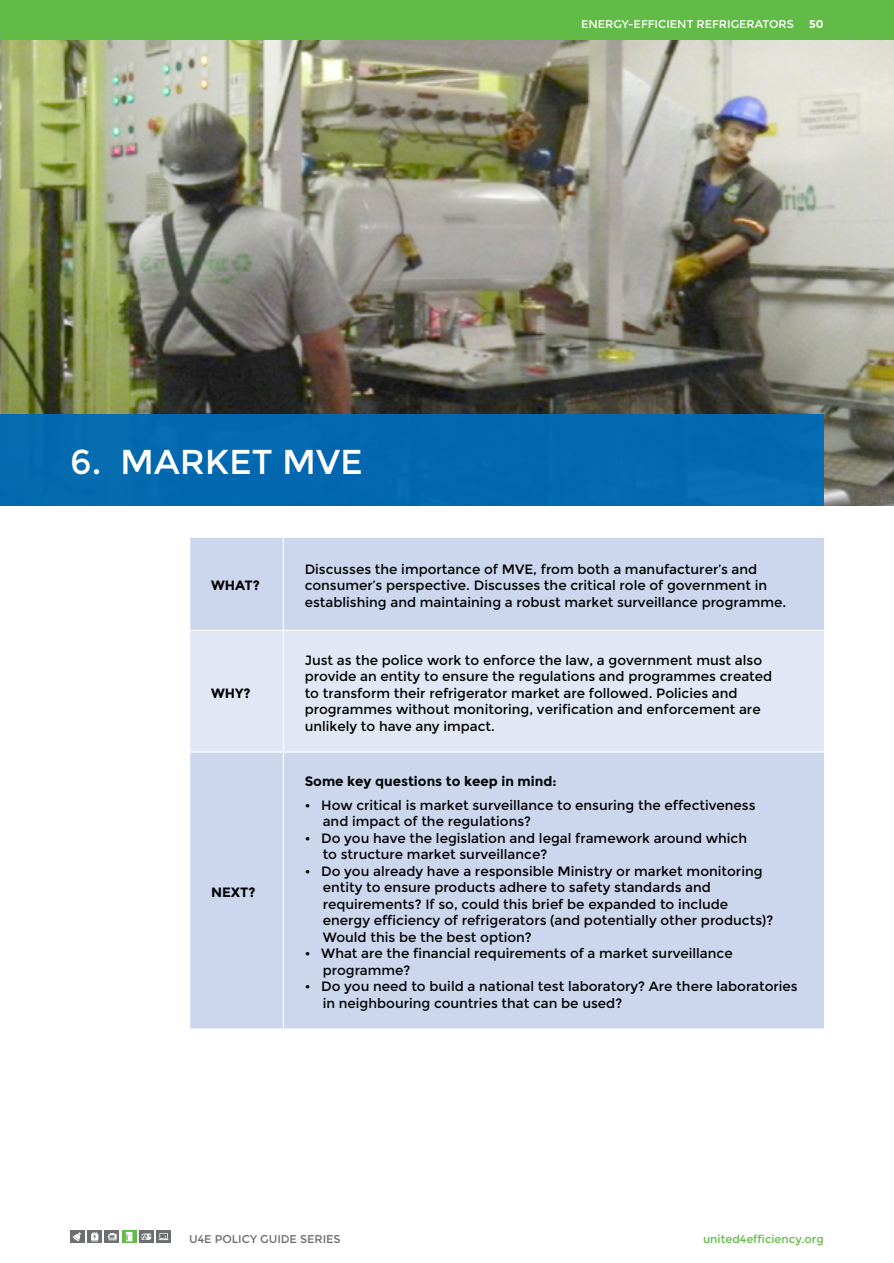
<style>
.page{position:relative;width:894px;height:1263px;background:#fff}
.page>*{position:absolute;margin:0;border:0;box-sizing:border-box;transform-origin:0 0}
.t1{font:34.5px "Montserrat";color:#fff}
.t2{font:13.5px/16.5px "Montserrat";color:#000}
.t3{font:700 13.5px "Montserrat";color:#000}
.t4{font:11.25px "Montserrat";color:#fff}
.t5{font:11.25px "Montserrat";color:#62bb46}
.t6{font:11.25px "Montserrat";color:#6d6e71}
.t7{font:700 11.25px "Montserrat";color:#fff}
</style>
<div class="page">
<div style="left:0;top:0;width:893px;height:40px;background:#62bb46"></div>
<div style="left:70px;top:1230px;width:15px;height:13px;background:#6d6e71"></div>
<svg style="left:72px;top:1232px;width:9px;height:9px"></svg>
<svg style="left:87px;top:1230px;width:15px;height:13px"></svg>
<svg style="left:91px;top:1231px;width:7px;height:10px"></svg>
<div style="left:105px;top:1230px;width:14px;height:13px;background:#6d6e71"></div>
<svg style="left:107px;top:1233px;width:10px;height:7px"></svg>
<svg style="left:122px;top:1230px;width:14px;height:13px"></svg>
<svg style="left:126px;top:1231px;width:6px;height:10px"></svg>
<svg style="left:139px;top:1230px;width:14px;height:13px"></svg>
<svg style="left:142px;top:1233px;width:9px;height:6px"></svg>
<div style="left:156px;top:1230px;width:15px;height:13px;background:#6d6e71"></div>
<svg style="left:159px;top:1233px;width:9px;height:7px"></svg>
<hr style="left:893px;top:40px;width:1px;height:1223px;background:#f0f0f1">
<img style="left:0;top:40px;width:893px;height:466px">
<div style="left:0;top:414px;width:823px;height:92px;background:#0368af"></div>
<div style="left:190px;top:538px;width:633px;height:490px;background:#ccd7ee"></div>
<div style="left:190px;top:631px;width:633px;height:120px;background:#e1e7f5"></div>
<hr style="left:283px;top:538px;width:1px;height:92px;background:#fff">
<hr style="left:189px;top:630px;width:94px;height:1px;background:#fff">
<hr style="left:283px;top:630px;width:541px;height:1px;background:#fff">
<hr style="left:283px;top:631px;width:1px;height:120px;background:#fff">
<hr style="left:189px;top:751px;width:94px;height:1px;background:#fff">
<hr style="left:283px;top:751px;width:541px;height:1px;background:#fff">
<hr style="left:283px;top:752px;width:1px;height:276px;background:#fff">
<h1 class="t1" style="left:70px;top:442px;width:294px">6. MARKET MVE</h1>
<p class="t4" style="left:580px;top:18px;width:214px">ENERGY-EFFICIENT REFRIGERATORS</p>
<p class="t7" style="left:808px;top:18px;width:16px">50</p>
<p class="t3" style="left:211px;top:577px;width:50px">WHAT?</p>
<p class="t3" style="left:211px;top:685px;width:41px">WHY?</p>
<p class="t3" style="left:211px;top:884px;width:46px">NEXT?</p>
<p class="t2" style="left:304px;top:561px;width:483px">Discusses the importance of MVE, from both a manufacturer’s and consumer’s perspective. Discusses the critical role of government in establishing and maintaining a robust market surveillance programme.</p>
<p class="t2" style="left:304px;top:652px;width:469px">Just as the police work to enforce the law, a government must also provide an entity to ensure the regulations and programmes created to transform their refrigerator market are followed. Policies and programmes without monitoring, verification and enforcement are unlikely to have any impact.</p>
<p class="t3" style="left:304px;top:773px;width:253px">Some key questions to keep in mind:</p>
<p class="t2" style="left:322px;top:796px;width:434px;text-indent:-18px">• How critical is market surveillance to ensuring the effectiveness and impact of the regulations?</p>
<p class="t2" style="left:322px;top:829px;width:426px;text-indent:-18px">• Do you have the legislation and legal framework around which to structure market surveillance?</p>
<p class="t2" style="left:322px;top:862px;width:452px;text-indent:-18px">• Do you already have a responsible Ministry or market monitoring entity to ensure products adhere to safety standards and requirements? If so, could this brief be expanded to include energy efficiency of refrigerators (and potentially other products)?<br>Would this be the best option?</p>
<p class="t2" style="left:322px;top:945px;width:411px;text-indent:-18px">• What are the financial requirements of a market surveillance programme?</p>
<p class="t2" style="left:322px;top:978px;width:476px;text-indent:-18px">• Do you need to build a national test laboratory? Are there laboratories in neighbouring countries that can be used?</p>
<p class="t6" style="left:189px;top:1232px;width:153px">U4E POLICY GUIDE SERIES</p>
<p class="t5" style="left:702px;top:1232px;width:122px">united4efficiency.org</p>
</div>
